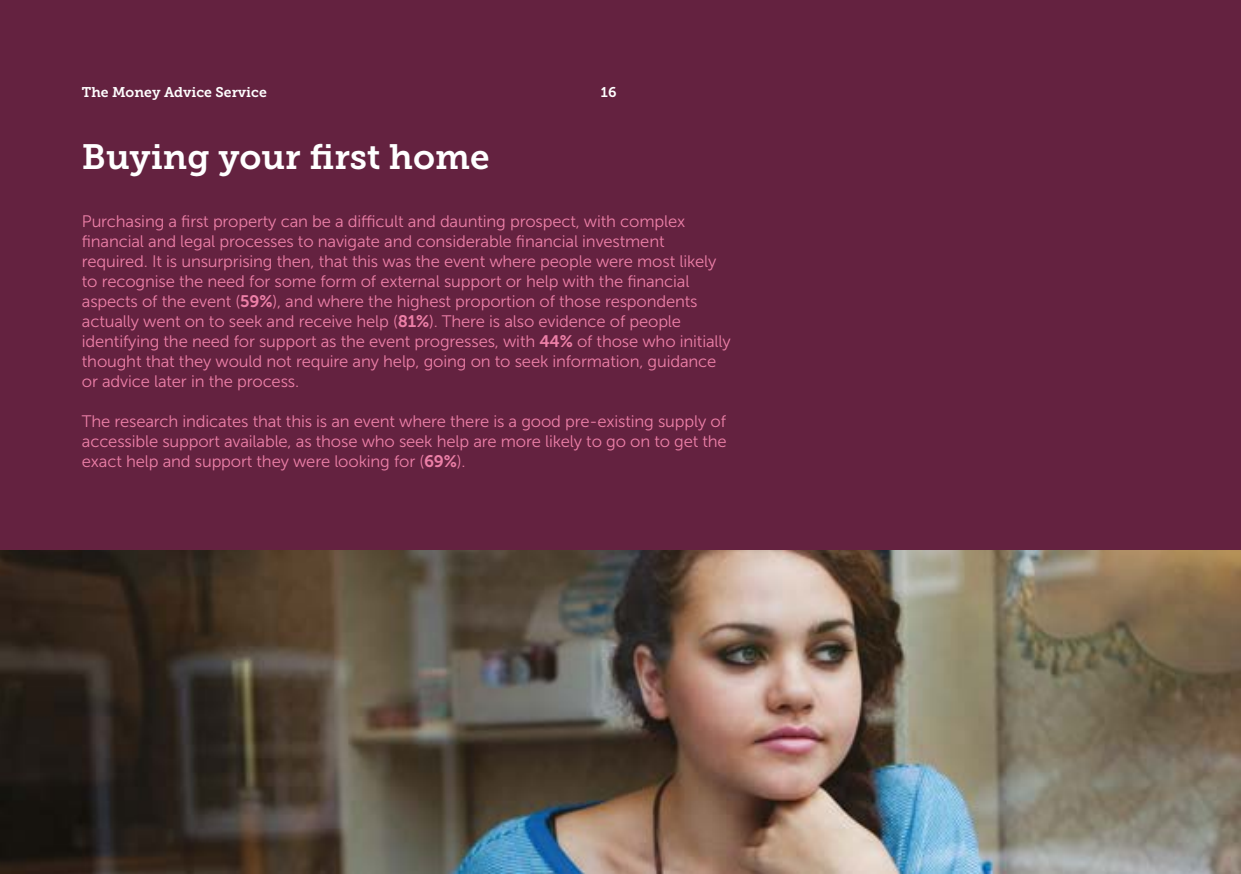
<style>
.page{position:relative;width:1241px;height:874px;background:#fff}
.page>*{position:absolute;margin:0;border:0;box-sizing:border-box;transform-origin:0 0}
.t1{font:35px "Museo Slab 700";color:#fff}
.t2{font:16.62px/19.9px "Museo Sans 300";letter-spacing:-.01em;color:#ed80a8}
.t3{font:14px "Museo Slab 700";color:#fff}
.s1{font-family:"Museo Sans 700"}
</style>
<div class="page">
<div style="left:0;top:0;width:1240px;height:873px;background:#642240"></div>
<img style="left:0;top:550px;width:1240px;height:323px">
<p class="t3" style="left:82px;top:85px;width:186px">The Money Advice Service</p>
<p class="t3" style="left:601px;top:85px;width:17px">16</p>
<h1 class="t1" style="left:82px;top:137px;width:409px">Buying your first home</h1>
<p class="t2" style="left:82px;top:212px;width:650px">Purchasing a first property can be a difficult and daunting prospect, with complex financial and legal processes to navigate and considerable financial investment required. It is unsurprising then, that this was the event where people were most likely to recognise the need for some form of external support or help with the financial aspects of the event (<span class="s1">59%</span>), and where the highest proportion of those respondents actually went on to seek and receive help (<span class="s1">81%</span>). There is also evidence of people identifying the need for support as the event progresses, with <span class="s1">44%</span> of those who initially thought that they would not require any help, going on to seek information, guidance or advice later in the process.</p>
<p class="t2" style="left:82px;top:411px;width:646px;text-align:justify">The research indicates that this is an event where there is a good pre-existing supply of accessible support available, as those who seek help are more likely to go on to get the exact help and support they were looking for (<span class="s1">69%</span>).</p>
</div>
